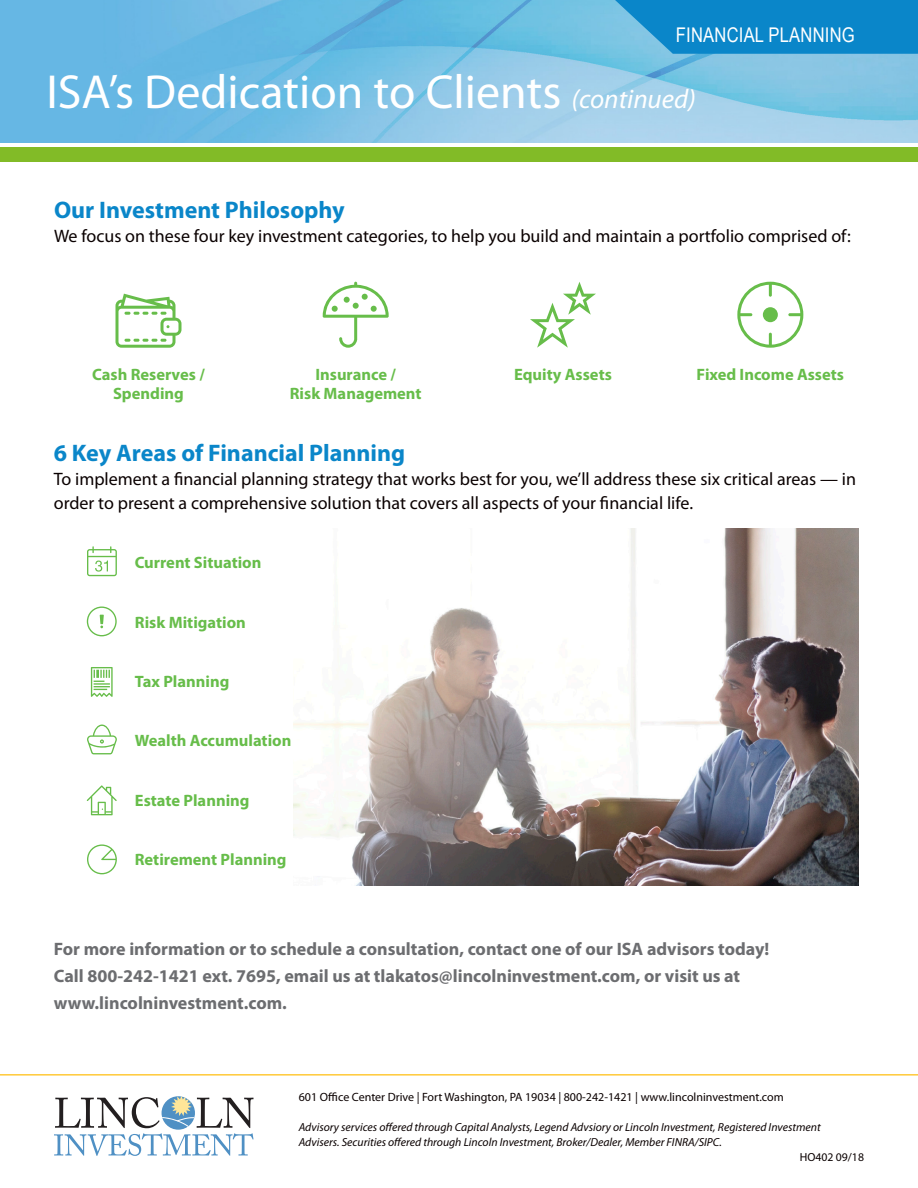
<style>
.page{position:relative;width:918px;height:1188px;background:#fff}
.page>*{position:absolute;margin:0;border:0;box-sizing:border-box;transform-origin:0 0}
.t1{font:48px "Myriad Pro";color:#fff}
.t2{font:700 24px "Myriad Pro";color:#0a86c9}
.t3{font:20.25px "Arial Narrow";letter-spacing:.01em;color:#fff}
.t4{font:18px/24px "Myriad Pro";color:#0a0000}
.t5{font:700 18px/27px "Myriad Pro";color:#6c6d70}
.t6{font:700 16.5px/19.8px "Myriad Pro";color:#67bd4a;text-align:center}
.t7{font:12px "Myriad Pro";color:#0a0000}
.t8{font:italic 11.7px/15px "Myriad Pro";color:#0a0000}
.t9{font:11.7px "Myriad Pro";color:#0a0000}
.s1{font-style:italic;font-size:27px}
</style>
<div class="page">
<hr style="left:0;top:1074px;width:918px;height:2px;background:#ffc938">
<svg style="left:54px;top:1096px;width:200px;height:60px"></svg>
<svg style="left:87px;top:607px;width:30px;height:29px"></svg>
<svg style="left:91px;top:667px;width:22px;height:30px"></svg>
<svg style="left:87px;top:725px;width:30px;height:29px"></svg>
<svg style="left:87px;top:785px;width:30px;height:30px"></svg>
<svg style="left:87px;top:546px;width:30px;height:30px"></svg>
<svg style="left:87px;top:844px;width:30px;height:30px"></svg>
<svg style="left:737px;top:282px;width:66px;height:66px"></svg>
<svg style="left:530px;top:282px;width:66px;height:66px"></svg>
<svg style="left:323px;top:282px;width:66px;height:66px"></svg>
<svg style="left:116px;top:294px;width:66px;height:54px"></svg>
<img style="left:0;top:0;width:918px;height:142px">
<div style="left:0;top:147px;width:918px;height:14px;background:#82bb27"></div>
<svg style="left:615px;top:0;width:303px;height:54px;background:#158ccb"></svg>
<img style="left:293px;top:529px;width:566px;height:356px">
<p class="t3" style="left:676px;top:20px;width:181px">FINANCIAL PLANNING</p>
<h1 class="t1" style="left:46px;top:62px;width:651px">ISA’s Dedication to Clients <span class="s1">(continued)</span></h1>
<h2 class="t2" style="left:54px;top:194px;width:292px">Our Investment Philosophy</h2>
<p class="t4" style="left:54px;top:224px;width:798px">We focus on these four key investment categories, to help you build and maintain a portfolio comprised of:</p>
<p class="t6" style="left:92px;top:364px;width:114px">Cash Reserves /<br>Spending</p>
<p class="t6" style="left:290px;top:364px;width:133px">Insurance /<br>Risk Management</p>
<p class="t6" style="left:514px;top:364px;width:99px">Equity Assets</p>
<p class="t6" style="left:697px;top:364px;width:149px">Fixed Income Assets</p>
<h2 class="t2" style="left:54px;top:437px;width:353px">6 Key Areas of Financial Planning</h2>
<p class="t4" style="left:54px;top:467px;width:804px">To implement a financial planning strategy that works best for you, we’ll address these six critical areas — in order to present a comprehensive solution that covers all aspects of your financial life.</p>
<p class="t6" style="left:135px;top:552px;width:128px">Current Situation</p>
<p class="t6" style="left:135px;top:612px;width:113px">Risk Mitigation</p>
<p class="t6" style="left:135px;top:671px;width:96px">Tax Planning</p>
<p class="t6" style="left:135px;top:730px;width:158px">Wealth Accumulation</p>
<p class="t6" style="left:135px;top:790px;width:116px">Estate Planning</p>
<p class="t6" style="left:135px;top:849px;width:153px">Retirement Planning</p>
<p class="t5" style="left:54px;top:935px;width:717px">For more information or to schedule a consultation, contact one of our ISA advisors today!<br>Call 800-242-1421 ext. 7695, email us at tlakatos@lincolninvestment.com, or visit us at www.lincolninvestment.com.</p>
<p class="t7" style="left:299px;top:1089px;width:487px">601 Office Center Drive | Fort Washington, PA 19034 | 800-242-1421 | www.lincolninvestment.com</p>
<p class="t8" style="left:299px;top:1119px;width:523px">Advisory services offered through Capital Analysts, Legend Advsiory or Lincoln Investment, Registered Investment<br>Advisers. Securities offered through Lincoln Investment, Broker/Dealer, Member FINRA/SIPC.</p>
<p class="t9" style="left:800px;top:1150px;width:66px">HO402 09/18</p>
</div>
